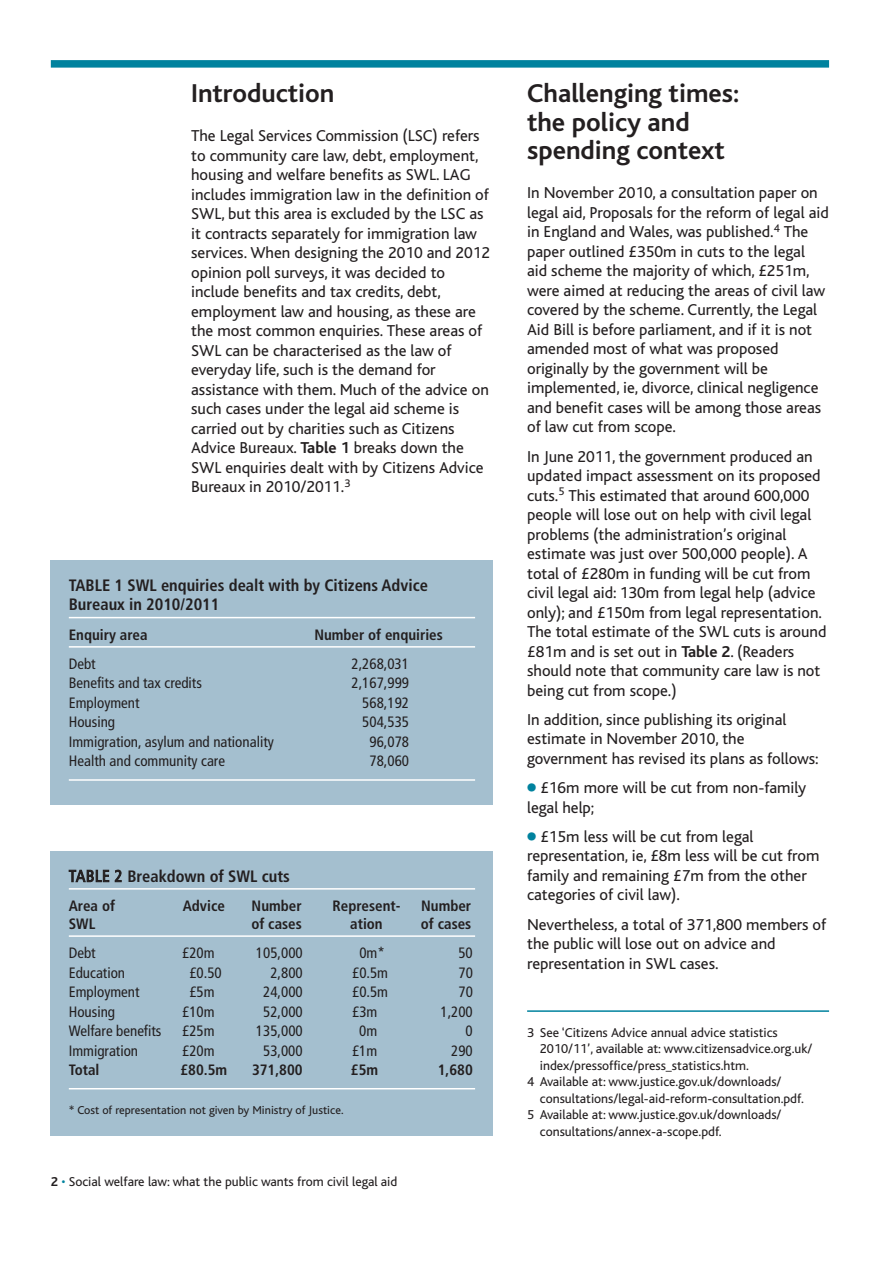
<style>
.page{position:relative;width:893px;height:1263px;background:#fff}
.page>*{position:absolute;margin:0;border:0;box-sizing:border-box;transform-origin:0 0}
.t1{font:700 27px/28.5px "Bliss";color:#231f20}
.t2{font:16.5px/19.5px "Bliss";color:#231f20}
.t3{font:700 condensed 16.5px/19.5px "Frutiger";color:#231f20}
.t4{font:condensed 15px "Frutiger";color:#231f20}
.t5{font:700 condensed 15px "Frutiger";color:#231f20}
.t6{font:13.5px "Bliss";color:#231f20}
.t7{font:12px "Bliss";color:#231f20}
.s1{font-weight:700}
.s2{font-weight:400}
.s3{color:#00829e}
.s4{font-family:"Universal Newswith Comm Pi";color:#00829e}
</style>
<div class="page">
<div style="left:51px;top:60px;width:778px;height:8px;background:#00829e"></div>
<div style="left:51px;top:561px;width:442px;height:244px;background:#a4bfcf"></div>
<hr style="left:69px;top:617px;width:406px;height:1px;background:#fff">
<hr style="left:69px;top:646px;width:406px;height:2px;background:#fff">
<hr style="left:69px;top:779px;width:406px;height:2px;background:#fff">
<div style="left:51px;top:851px;width:442px;height:285px;background:#a4bfcf"></div>
<hr style="left:69px;top:888px;width:406px;height:2px;background:#fff">
<hr style="left:69px;top:935px;width:406px;height:2px;background:#fff">
<hr style="left:69px;top:1088px;width:406px;height:1px;background:#fff">
<hr style="left:527px;top:1010px;width:302px;height:2px;background:#00829e">
<h1 class="t1" style="left:191px;top:82px;width:145px">Introduction</h1>
<p class="t2" style="left:191px;top:128px;width:300px">The Legal Services Commission (LSC) refers to community care law, debt, employment, housing and welfare benefits as SWL. LAG includes immigration law in the definition of SWL, but this area is excluded by the LSC as it contracts separately for immigration law services. When designing the 2010 and 2012 opinion poll surveys, it was decided to include benefits and tax credits, debt, employment law and housing, as these are the most common enquiries. These areas of SWL can be characterised as the law of everyday life, such is the demand for assistance with them. Much of the advice on such cases under the legal aid scheme is carried out by charities such as Citizens Advice Bureaux. <span class="s1">Table 1</span> breaks down the SWL enquiries dealt with by Citizens Advice Bureaux in 2010/2011.<sup>3</sup></p>
<p class="t3" style="left:69px;top:577px;width:361px">TABLE 1 SWL enquiries dealt with by Citizens Advice<br>Bureaux in 2010/2011</p>
<p class="t5" style="left:69px;top:628px;width:80px">Enquiry area</p>
<p class="t5" style="left:314px;top:628px;width:130px">Number of enquiries</p>
<p class="t4" style="left:69px;top:658px;width:28px">Debt</p>
<p class="t4" style="left:351px;top:658px;width:59px">2,268,031</p>
<p class="t4" style="left:69px;top:677px;width:135px">Benefits and tax credits</p>
<p class="t4" style="left:351px;top:677px;width:59px">2,167,999</p>
<p class="t4" style="left:69px;top:697px;width:72px">Employment</p>
<p class="t4" style="left:362px;top:697px;width:48px">568,192</p>
<p class="t4" style="left:69px;top:716px;width:48px">Housing</p>
<p class="t4" style="left:362px;top:716px;width:48px">504,535</p>
<p class="t4" style="left:69px;top:736px;width:207px">Immigration, asylum and nationality</p>
<p class="t4" style="left:369px;top:736px;width:41px">96,078</p>
<p class="t4" style="left:69px;top:755px;width:158px">Health and community care</p>
<p class="t4" style="left:369px;top:755px;width:41px">78,060</p>
<p class="t3" style="left:69px;top:868px;width:223px"><span class="s2">TABLE 2</span> Breakdown of SWL cuts</p>
<p class="t5" style="left:69px;top:900px;width:48px">Area of</p>
<p class="t5" style="left:183px;top:900px;width:44px">Advice</p>
<p class="t5" style="left:252px;top:900px;width:51px">Number</p>
<p class="t5" style="left:333px;top:900px;width:69px">Represent-</p>
<p class="t5" style="left:421px;top:900px;width:51px">Number</p>
<p class="t5" style="left:69px;top:918px;width:28px">SWL</p>
<p class="t5" style="left:251px;top:918px;width:52px">of cases</p>
<p class="t5" style="left:350px;top:918px;width:34px">ation</p>
<p class="t5" style="left:421px;top:918px;width:52px">of cases</p>
<p class="t4" style="left:69px;top:947px;width:28px">Debt</p>
<p class="t4" style="left:182px;top:947px;width:34px">£20m</p>
<p class="t4" style="left:256px;top:947px;width:48px">105,000</p>
<p class="t4" style="left:359px;top:947px;width:27px">0m*</p>
<p class="t4" style="left:458px;top:947px;width:16px">50</p>
<p class="t4" style="left:69px;top:966px;width:58px">Education</p>
<p class="t4" style="left:189px;top:966px;width:34px">£0.50</p>
<p class="t4" style="left:270px;top:966px;width:34px">2,800</p>
<p class="t4" style="left:352px;top:966px;width:37px">£0.5m</p>
<p class="t4" style="left:458px;top:966px;width:16px">70</p>
<p class="t4" style="left:69px;top:986px;width:72px">Employment</p>
<p class="t4" style="left:189px;top:986px;width:27px">£5m</p>
<p class="t4" style="left:263px;top:986px;width:41px">24,000</p>
<p class="t4" style="left:352px;top:986px;width:37px">£0.5m</p>
<p class="t4" style="left:458px;top:986px;width:16px">70</p>
<p class="t4" style="left:69px;top:1005px;width:48px">Housing</p>
<p class="t4" style="left:182px;top:1005px;width:34px">£10m</p>
<p class="t4" style="left:263px;top:1005px;width:41px">52,000</p>
<p class="t4" style="left:352px;top:1005px;width:27px">£3m</p>
<p class="t4" style="left:440px;top:1005px;width:34px">1,200</p>
<p class="t4" style="left:69px;top:1025px;width:94px">Welfare benefits</p>
<p class="t4" style="left:182px;top:1025px;width:34px">£25m</p>
<p class="t4" style="left:256px;top:1025px;width:48px">135,000</p>
<p class="t4" style="left:359px;top:1025px;width:20px">0m</p>
<p class="t4" style="left:466px;top:1025px;width:9px">0</p>
<p class="t4" style="left:69px;top:1044px;width:71px">Immigration</p>
<p class="t4" style="left:182px;top:1044px;width:34px">£20m</p>
<p class="t4" style="left:263px;top:1044px;width:41px">53,000</p>
<p class="t4" style="left:352px;top:1044px;width:27px">£1m</p>
<p class="t4" style="left:451px;top:1044px;width:23px">290</p>
<p class="t5" style="left:69px;top:1064px;width:32px">Total</p>
<p class="t5" style="left:180px;top:1064px;width:48px">£80.5m</p>
<p class="t5" style="left:252px;top:1064px;width:52px">371,800</p>
<p class="t5" style="left:351px;top:1064px;width:29px">£5m</p>
<p class="t5" style="left:438px;top:1064px;width:37px">1,680</p>
<p class="t7" style="left:69px;top:1106px;width:276px">* Cost of representation not given by Ministry of Justice.</p>
<p class="t6" style="left:51px;top:1177px;width:348px"><span class="s1">2</span> <span class="s3">•</span> Social welfare law: what the public wants from civil legal aid</p>
<h1 class="t1" style="left:527px;top:82px;width:214px">Challenging times: the policy and spending context</h1>
<p class="t2" style="left:527px;top:185px;width:303px">In November 2010, a consultation paper on legal aid, Proposals for the reform of legal aid in England and Wales, was published.<sup>4</sup> The paper outlined £350m in cuts to the legal aid scheme the majority of which, £251m, were aimed at reducing the areas of civil law covered by the scheme. Currently, the Legal Aid Bill is before parliament, and if it is not amended most of what was proposed originally by the government will be implemented, ie, divorce, clinical negligence and benefit cases will be among those areas of law cut from scope.</p>
<p class="t2" style="left:527px;top:448px;width:301px">In June 2011, the government produced an updated impact assessment on its proposed cuts.<sup>5</sup> This estimated that around 600,000 people will lose out on help with civil legal problems (the administration’s original estimate was just over 500,000 people). A total of £280m in funding will be cut from civil legal aid: 130m from legal help (advice only); and £150m from legal representation.<br>The total estimate of the SWL cuts is around £81m and is set out in <span class="s1">Table 2</span>. (Readers should note that community care law is not being cut from scope.)</p>
<p class="t2" style="left:527px;top:711px;width:293px">In addition, since publishing its original estimate in November 2010, the government has revised its plans as follows:</p>
<p class="t2" style="left:527px;top:780px;width:281px"><span class="s4">●</span> £16m more will be cut from non-family legal help;</p>
<p class="t2" style="left:527px;top:828px;width:294px"><span class="s4">●</span> £15m less will be cut from legal representation, ie, £8m less will be cut from family and remaining £7m from the other categories of civil law).</p>
<p class="t2" style="left:527px;top:916px;width:301px">Nevertheless, a total of 371,800 members of the public will lose out on advice and representation in SWL cases.</p>
<p class="t6" style="left:527px;top:1027px;width:252px">3 See ‘Citizens Advice annual advice statistics</p>
<p class="t6" style="left:540px;top:1044px;width:274px">2010/11’, available at: www.citizensadvice.org.uk/</p>
<p class="t6" style="left:540px;top:1060px;width:211px">index/pressoffice/press_statistics.htm.</p>
<p class="t6" style="left:527px;top:1077px;width:256px">4 Available at: www.justice.gov.uk/downloads/</p>
<p class="t6" style="left:540px;top:1093px;width:265px">consultations/legal-aid-reform-consultation.pdf.</p>
<p class="t6" style="left:527px;top:1110px;width:256px">5 Available at: www.justice.gov.uk/downloads/</p>
<p class="t6" style="left:540px;top:1126px;width:183px">consultations/annex-a-scope.pdf.</p>
</div>
